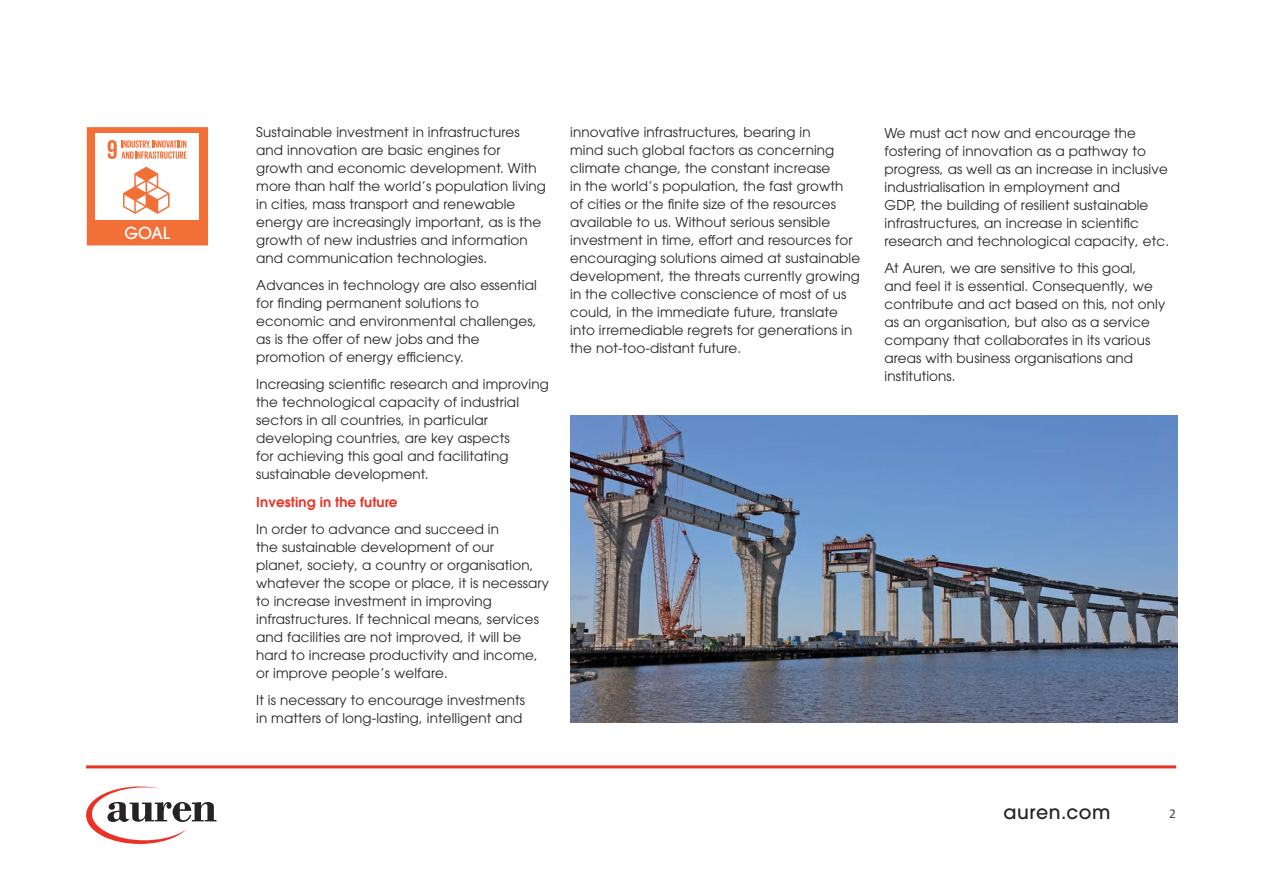
<style>
.page{position:relative;width:1263px;height:893px;background:#fff}
.page>*{position:absolute;margin:0;border:0;box-sizing:border-box;transform-origin:0 0}
.t1{font:500 18.9px "ITC Avant Garde Pro";letter-spacing:.03em;color:#262324}
.t2{font:500 16.5px "ITC Avant Garde Pro";color:#fff}
.t3{font:13.5px/18px "ITC Avant Garde Pro";letter-spacing:.01em;color:#262324}
.t4{font:600 13.5px "ITC Avant Garde Pro";letter-spacing:.01em;color:#ec3125}
.t5{font:13.5px "Calibri";color:#414243}
</style>
<div class="page">
<hr style="left:86px;top:765px;width:1090px;height:3px;background:#ec3125">
<svg style="left:86px;top:786px;width:130px;height:58px"></svg>
<div style="left:85px;top:126px;width:125px;height:121px;background:#f27038"></div>
<div style="left:95px;top:134px;width:104px;height:86px;background:#fff"></div>
<div style="left:85px;top:126px;width:125px;height:121px;border:2px solid #fff"></div>
<svg style="left:123px;top:167px;width:47px;height:47px"></svg>
<svg style="left:108px;top:140px;width:79px;height:19px"></svg>
<img style="left:570px;top:416px;width:608px;height:307px">
<p class="t2" style="left:125px;top:222px;width:47px">GOAL</p>
<p class="t3" style="left:256px;top:123px;width:291px">Sustainable investment in infrastructures and innovation are basic engines for growth and economic development. With more than half the world’s population living in cities, mass transport and renewable energy are increasingly important, as is the growth of new industries and information and communication technologies.</p>
<p class="t3" style="left:256px;top:276px;width:282px">Advances in technology are also essential for finding permanent solutions to economic and environmental challenges, as is the offer of new jobs and the promotion of energy efficiency.</p>
<p class="t3" style="left:256px;top:375px;width:294px">Increasing scientific research and improving the technological capacity of industrial sectors in all countries, in particular developing countries, are key aspects<br>for achieving this goal and facilitating sustainable development.</p>
<p class="t4" style="left:256px;top:493px;width:143px">Investing in the future</p>
<p class="t3" style="left:256px;top:520px;width:294px">In order to advance and succeed in<br>the sustainable development of our<br>planet, society, a country or organisation, whatever the scope or place, it is necessary to increase investment in improving infrastructures. If technical means, services and facilities are not improved, it will be hard to increase productivity and income, or improve people’s welfare.</p>
<p class="t3" style="left:256px;top:691px;width:270px">It is necessary to encourage investments in matters of long-lasting, intelligent and</p>
<p class="t3" style="left:570px;top:123px;width:291px">innovative infrastructures, bearing in<br>mind such global factors as concerning climate change, the constant increase<br>in the world’s population, the fast growth<br>of cities or the finite size of the resources available to us. Without serious sensible investment in time, effort and resources for encouraging solutions aimed at sustainable development, the threats currently growing in the collective conscience of most of us could, in the immediate future, translate into irremediable regrets for generations in the not-too-distant future.</p>
<p class="t3" style="left:884px;top:123px;width:286px">We must act now and encourage the fostering of innovation as a pathway to progress, as well as an increase in inclusive industrialisation in employment and<br>GDP, the building of resilient sustainable infrastructures, an increase in scientific research and technological capacity, etc.</p>
<p class="t3" style="left:884px;top:259px;width:282px">At Auren, we are sensitive to this goal, and feel it is essential. Consequently, we contribute and act based on this, not only as an organisation, but also as a service company that collaborates in its various areas with business organisations and institutions.</p>
<h1 class="t1" style="left:1003px;top:800px;width:108px">auren.com</h1>
<p class="t5" style="left:1169px;top:804px;width:8px">2</p>
</div>
